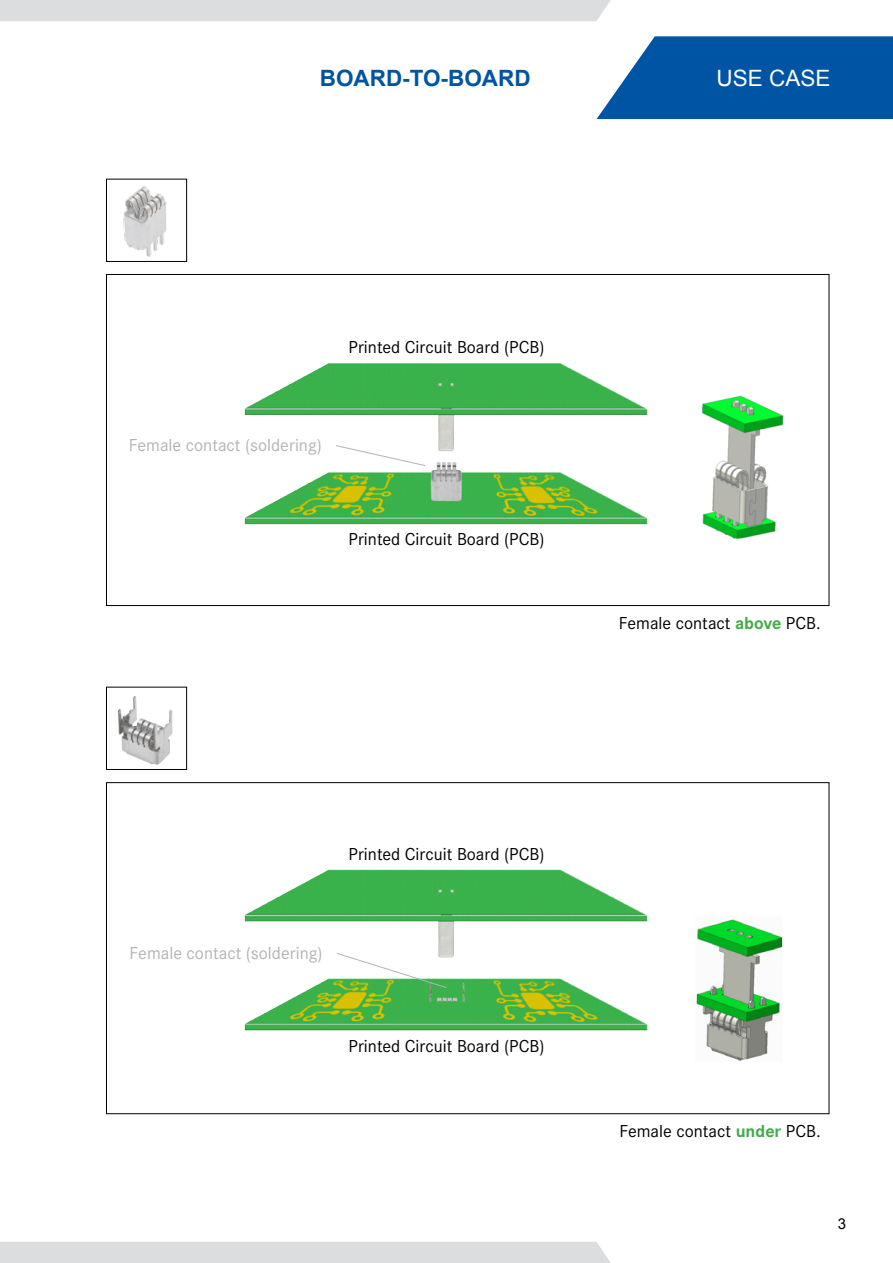
<style>
.page{position:relative;width:893px;height:1263px;background:#fff}
.page>*{position:absolute;margin:0;border:0;box-sizing:border-box;transform-origin:0 0}
.t1{font:700 22.5px "Arial";color:#0054a4}
.t2{font:22.5px "Arial";color:#fff}
.t3{font:18px "Corporate S";color:#000}
.t4{font:18px "Corporate S";color:#b1b4b6}
.t5{font:15px "Arial";color:#000}
.s1{font-weight:700;color:#41ad49}
</style>
<div class="page">
<div style="left:0;top:1242px;width:611px;height:21px;background:#dcddde"></div>
<svg style="left:0;top:0;width:893px;height:119px"></svg>
<img style="left:244px;top:363px;width:495px;height:177px">
<img style="left:244px;top:869px;width:404px;height:162px">
<img style="left:118px;top:696px;width:55px;height:69px">
<div style="left:106px;top:687px;width:81px;height:83px;border:1px solid #000"></div>
<img style="left:123px;top:186px;width:44px;height:71px">
<div style="left:106px;top:179px;width:81px;height:83px;border:1px solid #000"></div>
<img style="left:698px;top:919px;width:83px;height:141px">
<img style="left:703px;top:395px;width:79px;height:142px">
<svg style="left:335px;top:445px;width:91px;height:21px"></svg>
<svg style="left:336px;top:952px;width:111px;height:36px"></svg>
<p class="t1" style="left:320px;top:65px;width:212px">BOARD-TO-BOARD</p>
<p class="t2" style="left:717px;top:65px;width:115px">USE CASE</p>
<p class="t3" style="left:349px;top:334px;width:197px">Printed Circuit Board (PCB)</p>
<p class="t4" style="left:129px;top:432px;width:194px">Female contact (soldering)</p>
<p class="t3" style="left:349px;top:526px;width:197px">Printed Circuit Board (PCB)</p>
<p class="t3" style="left:619px;top:610px;width:203px">Female contact <span class="s1">above</span> PCB.</p>
<p class="t3" style="left:349px;top:840px;width:197px">Printed Circuit Board (PCB)</p>
<p class="t4" style="left:130px;top:940px;width:194px">Female contact (soldering)</p>
<p class="t3" style="left:349px;top:1033px;width:197px">Printed Circuit Board (PCB)</p>
<p class="t3" style="left:619px;top:1118px;width:203px">Female contact <span class="s1">under</span> PCB.</p>
<p class="t5" style="left:838px;top:1216px;width:10px">3</p>
</div>
